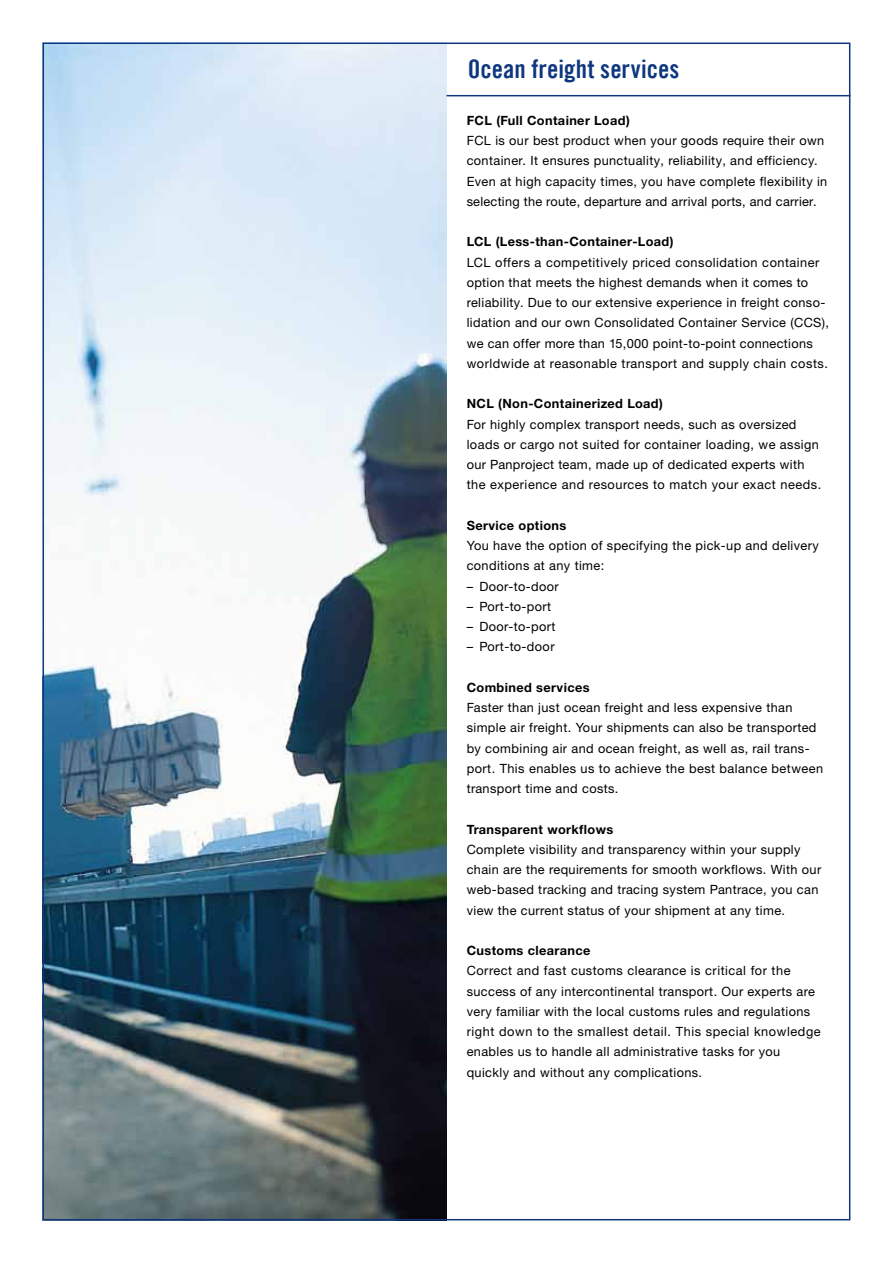
<style>
.page{position:relative;width:893px;height:1263px;background:#fff}
.page>*{position:absolute;margin:0;border:0;box-sizing:border-box;transform-origin:0 0}
.t1{font:25.5px "Trade Gothic LT Bold Cond Twenty";letter-spacing:.005em;color:#0f377f}
.t2{font:12.75px/20.2px "Helvetica Neue LTW1 G";letter-spacing:.03em;color:#000}
.t3{font:700 12.75px "Helvetica Neue LTW1 G";letter-spacing:.03em;color:#000}
</style>
<div class="page">
<img style="left:46px;top:46px;width:400px;height:1171px">
<hr style="left:446px;top:95px;width:404px;height:1px;background:#0f377f">
<h1 class="t1" style="left:468px;top:54px;width:213px">Ocean freight services</h1>
<p class="t3" style="left:467px;top:113px;width:165px">FCL (Full Container Load)</p>
<p class="t2" style="left:467px;top:130px;width:362px">FCL is our best product when your goods require their own container. It ensures punctuality, reliability, and efficiency.<br>Even at high capacity times, you have complete flexibility in selecting the route, departure and arrival ports, and carrier.</p>
<p class="t3" style="left:467px;top:234px;width:208px">LCL (Less-than-Container-Load)</p>
<p class="t2" style="left:467px;top:252px;width:364px">LCL offers a competitively priced consolidation container option that meets the highest demands when it comes to reliability. Due to our extensive experience in freight conso&shy;lidation and our own Consolidated Container Service (CCS), we can offer more than 15,000 point-to-point connections worldwide at reasonable transport and supply chain costs.</p>
<p class="t3" style="left:467px;top:396px;width:198px">NCL (Non-Containerized Load)</p>
<p class="t2" style="left:467px;top:414px;width:356px">For highly complex transport needs, such as oversized loads or cargo not suited for container loading, we assign our Panproject team, made up of dedicated experts with the experience and resources to match your exact needs.</p>
<p class="t3" style="left:467px;top:518px;width:101px">Service options</p>
<p class="t2" style="left:467px;top:535px;width:354px">You have the option of specifying the pick-up and delivery conditions at any time:</p>
<p class="t2" style="left:467px;top:576px;width:94px">– Door-to-door</p>
<p class="t2" style="left:467px;top:596px;width:86px">– Port-to-port</p>
<p class="t2" style="left:467px;top:616px;width:90px">– Door-to-port</p>
<p class="t2" style="left:467px;top:637px;width:89px">– Port-to-door</p>
<p class="t3" style="left:467px;top:679px;width:124px">Combined services</p>
<p class="t2" style="left:467px;top:697px;width:358px">Faster than just ocean freight and less expensive than simple air freight. Your shipments can also be transported by combining air and ocean freight, as well as, rail trans&shy;port. This enables us to achieve the best balance between transport time and costs.</p>
<p class="t3" style="left:467px;top:821px;width:148px">Transparent workflows</p>
<p class="t2" style="left:467px;top:839px;width:356px">Complete visibility and transparency within your supply chain are the requirements for smooth workflows. With our web-based tracking and tracing system Pantrace, you can view the current status of your shipment at any time.</p>
<p class="t3" style="left:467px;top:943px;width:125px">Customs clearance</p>
<p class="t2" style="left:467px;top:961px;width:356px">Correct and fast customs clearance is critical for the success of any intercontinental transport. Our experts are very familiar with the local customs rules and regulations right down to the smallest detail. This special knowledge enables us to handle all administrative tasks for you quickly and without any complications.</p>
</div>
